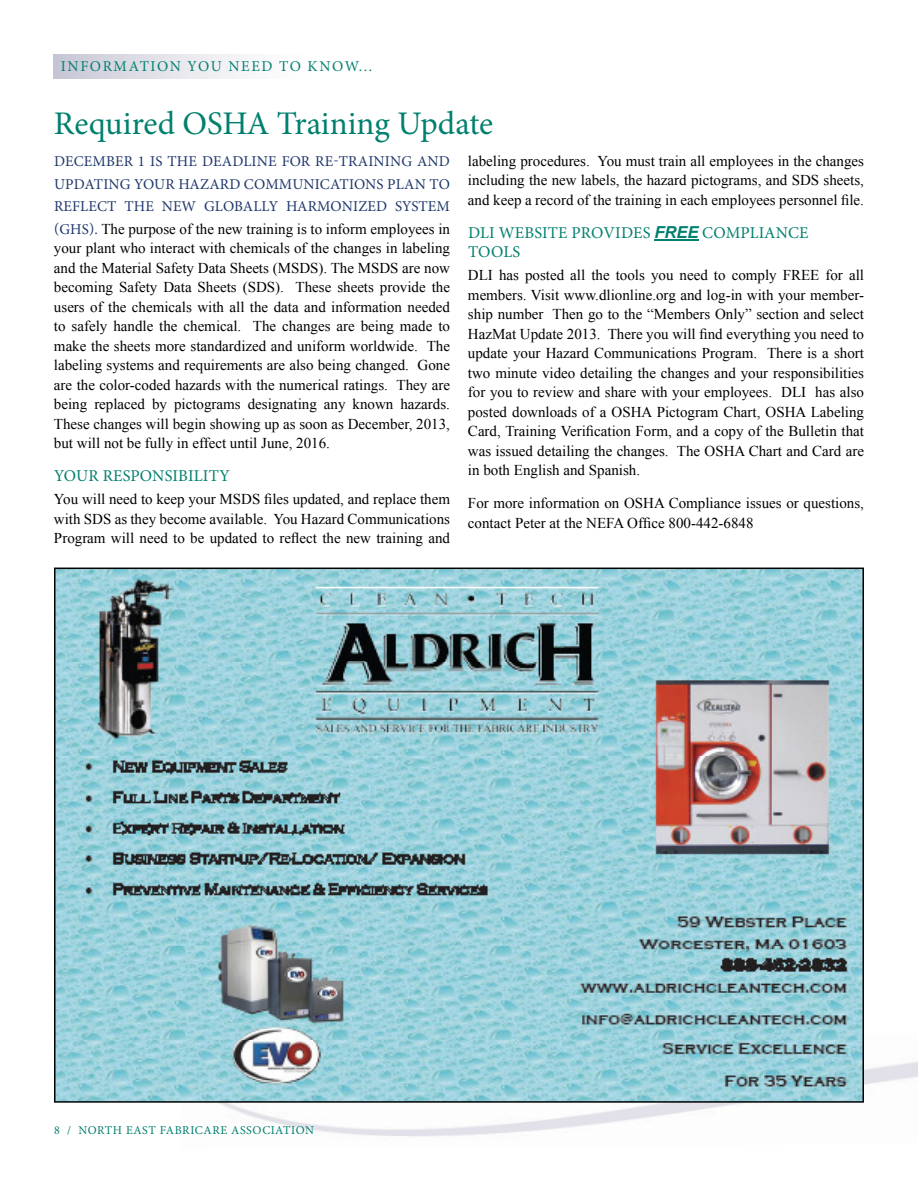
<style>
.page{position:relative;width:918px;height:1188px;background:#fff}
.page>*{position:absolute;margin:0;border:0;box-sizing:border-box;transform-origin:0 0}
.t1{font:33px "Minion Pro";color:#00806e}
.t2{font:16.5px/19.5px "Minion Pro";letter-spacing:.01em;color:#00806e}
.t3{font:15px/19.5px "Times New Roman";color:#000;text-align:justify}
.t4{font:15px/22.5px "Minion Pro";letter-spacing:.01em;color:#1e376c;text-align:justify}
.t5{font:15px "Minion Pro";letter-spacing:.11em;color:#00806e}
.t6{font:12px "Minion Pro";letter-spacing:.045em;color:#00806e}
.s1{font-family:"Minion Pro";color:#1e376c}
.s2{font-family:"Arial";font-weight:700;font-style:italic}
</style>
<div class="page">
<div style="left:54px;top:54px;width:271px;height:25px;background:linear-gradient(to right,#cac9d7,#fff)"></div>
<svg style="left:54px;top:568px;width:810px;height:535px"></svg>
<hr style="left:654px;top:239px;width:44px;height:2px;background:#00806e">
<p class="t5" style="left:61px;top:60px;width:313px">INFORMATION YOU NEED TO KNOW...</p>
<h1 class="t1" style="left:54px;top:109px;width:441px">Required OSHA Training Update</h1>
<p class="t4" style="left:54px;top:151px;width:397px">DECEMBER 1 IS THE DEADLINE FOR RE-TRAINING AND UPDATING YOUR HAZARD COMMUNICATIONS PLAN TO REFLECT THE NEW GLOBALLY HARMONIZED SYSTEM</p>
<p class="t3" style="left:54px;top:220px;width:398px"><span class="s1">(GHS).</span> The purpose of the new training is to inform employees in your plant who interact with chemicals of the changes in labeling and the Material Safety Data Sheets (MSDS). The MSDS are now becoming Safety Data Sheets (SDS). These sheets provide the users of the chemicals with all the data and information needed to safely handle the chemical. The changes are being made to make the sheets more standardized and uniform worldwide. The labeling systems and requirements are also being changed. Gone are the color-coded hazards with the numerical ratings. They are being replaced by pictograms designating any known hazards.<br>These changes will begin showing up as soon as December, 2013, but will not be fully in effect until June, 2016.</p>
<p class="t2" style="left:54px;top:467px;width:177px">YOUR RESPONSIBILITY</p>
<p class="t3" style="left:54px;top:491px;width:398px">You will need to keep your MSDS files updated, and replace them with SDS as they become available. You Hazard Communications Program will need to be updated to reflect the new training and</p>
<p class="t3" style="left:468px;top:152px;width:398px">labeling procedures. You must train all employees in the changes including the new labels, the hazard pictograms, and SDS sheets, and keep a record of the training in each employees personnel file.</p>
<p class="t2" style="left:468px;top:224px;width:342px">DLI WEBSITE PROVIDES <span class="s2">FREE</span> COMPLIANCE<br>TOOLS</p>
<p class="t3" style="left:468px;top:267px;width:398px">DLI has posted all the tools you need to comply FREE for all members. Visit www.dlionline.org and log-in with your member&shy;ship number Then go to the “Members Only” section and select HazMat Update 2013. There you will find everything you need to update your Hazard Communications Program. There is a short two minute video detailing the changes and your responsibilities for you to review and share with your employees. DLI has also posted downloads of a OSHA Pictogram Chart, OSHA Labeling Card, Training Verification Form, and a copy of the Bulletin that was issued detailing the changes. The OSHA Chart and Card are in both English and Spanish.</p>
<p class="t3" style="left:468px;top:495px;width:398px">For more information on OSHA Compliance issues or questions, contact Peter at the NEFA Office 800-442-6848</p>
<p class="t6" style="left:54px;top:1125px;width:262px">8 / NORTH EAST FABRICARE ASSOCIATION</p>
</div>
